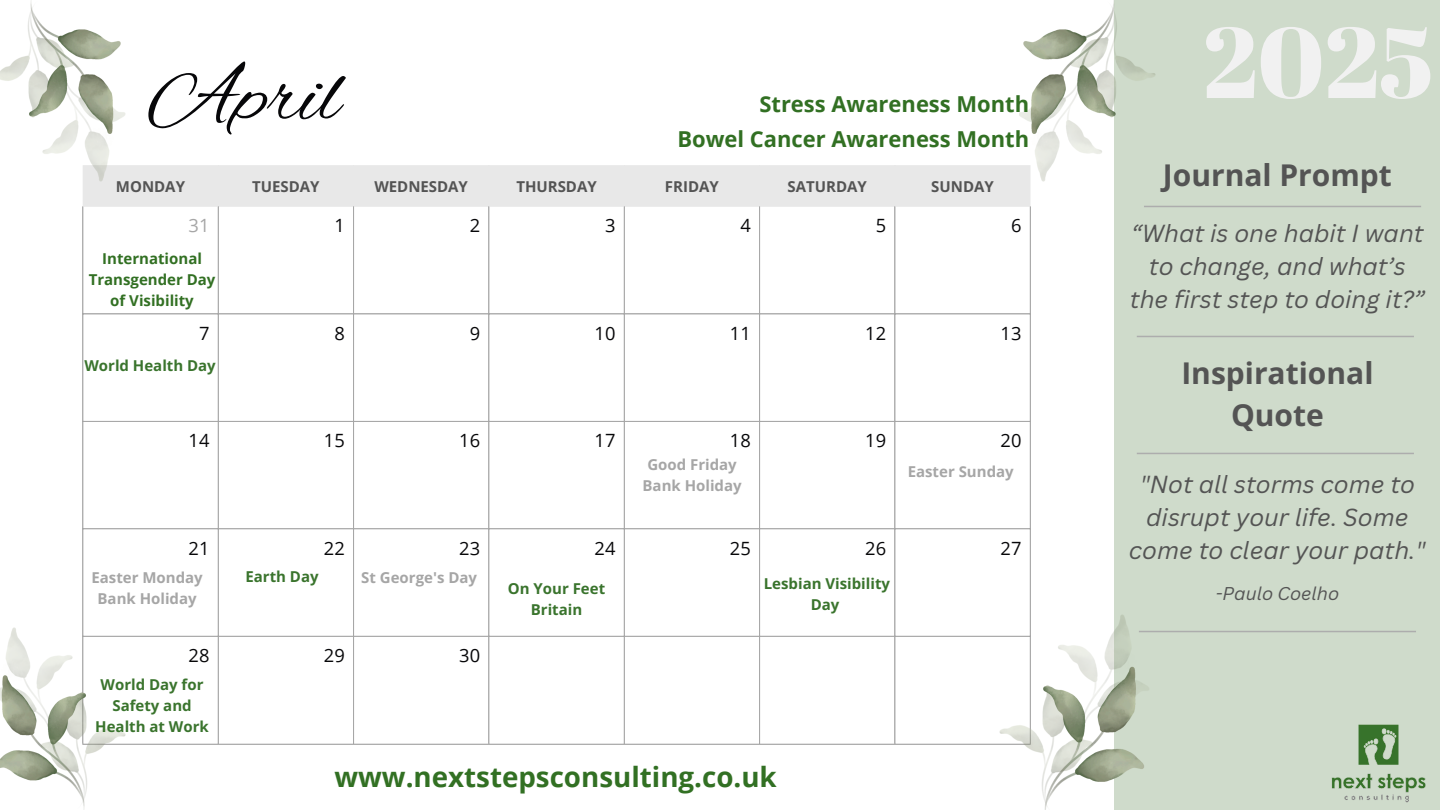
<style>
.page{position:relative;width:1440px;height:810px;background:#fff}
.page>*{position:absolute;margin:0;border:0;box-sizing:border-box;transform-origin:0 0}
.t1{font:100px "Abril Fatface";color:#f1f1f1}
.t2{font:85px "Alex Brush";color:#070709}
.t3{font:700 30px/42px "Open Sans";color:#545454;text-align:center}
.t4{font:700 27.7px "Open Sans";color:#327023}
.t5{font:italic 24px/33px "Canva Sans";color:#545454;text-align:center}
.t6{font:700 22px "Open Sans";color:#327023}
.t7{font:18.3px "Open Sans";color:#070709}
.t8{font:18.3px "Open Sans";color:#a6a6a6}
.t9{font:italic 18px "Canva Sans";color:#545454}
.t10{font:700 15px/21px "Open Sans";color:#3a742d;text-align:center}
.t11{font:700 15px "Open Sans";color:#a6a6a6}
.t12{font:700 15px "Open Sans";color:#545454}
.t13{font:700 15px/21px "Open Sans";color:#327023;text-align:center}
</style>
<div class="page">
<div style="left:1115px;top:0;width:325px;height:810px;background:#cfdbcb"></div>
<img style="left:1331px;top:724px;width:95px;height:79px">
<div style="left:83px;top:165px;width:947px;height:42px;background:#e8e8e8"></div>
<hr style="left:82px;top:207px;width:1px;height:537px;background:#a6a6a6">
<hr style="left:218px;top:207px;width:1px;height:537px;background:#a6a6a6">
<hr style="left:353px;top:207px;width:1px;height:537px;background:#a6a6a6">
<hr style="left:489px;top:207px;width:1px;height:537px;background:#a6a6a6">
<hr style="left:624px;top:207px;width:1px;height:537px;background:#a6a6a6">
<hr style="left:759px;top:207px;width:1px;height:537px;background:#a6a6a6">
<hr style="left:895px;top:207px;width:1px;height:537px;background:#a6a6a6">
<hr style="left:1030px;top:207px;width:1px;height:537px;background:#a6a6a6">
<hr style="left:82px;top:314px;width:949px;height:1px;background:#a6a6a6">
<hr style="left:82px;top:421px;width:949px;height:1px;background:#a6a6a6">
<hr style="left:82px;top:528px;width:949px;height:1px;background:#a6a6a6">
<hr style="left:82px;top:636px;width:949px;height:1px;background:#a6a6a6">
<hr style="left:82px;top:744px;width:949px;height:1px;background:#a6a6a6">
<hr style="left:1137px;top:336px;width:277px;height:1px;background:#adadad">
<hr style="left:1144px;top:206px;width:277px;height:1px;background:#adadad">
<hr style="left:1137px;top:453px;width:277px;height:1px;background:#adadad">
<hr style="left:1139px;top:631px;width:277px;height:1px;background:#adadad">
<img style="left:999px;top:614px;width:150px;height:196px">
<img style="left:0;top:628px;width:126px;height:182px">
<img style="left:0;top:0;width:126px;height:182px">
<img style="left:1019px;top:0;width:136px;height:182px">
<p class="t2" style="left:149px;top:48px;width:194px">April</p>
<p class="t6" style="left:759px;top:89px;width:271px">Stress Awareness Month</p>
<p class="t6" style="left:677px;top:124px;width:353px">Bowel Cancer Awareness Month</p>
<p class="t12" style="left:116px;top:176px;width:71px">MONDAY</p>
<p class="t12" style="left:252px;top:176px;width:69px">TUESDAY</p>
<h1 class="t12" style="left:374px;top:176px;width:95px">WEDNESDAY</h1>
<h3 class="t12" style="left:516px;top:176px;width:82px">THURSDAY</h3>
<p class="t12" style="left:665px;top:176px;width:55px">FRIDAY</p>
<h5 class="t12" style="left:788px;top:176px;width:81px">SATURDAY</h5>
<p class="t12" style="left:931px;top:176px;width:64px">SUNDAY</p>
<h3 class="t8" style="left:189px;top:213px;width:22px">31</h3>
<p class="t7" style="left:334px;top:213px;width:12px">1</p>
<h5 class="t7" style="left:470px;top:213px;width:12px">2</h5>
<h6 class="t7" style="left:605px;top:213px;width:12px">3</h6>
<p class="t7" style="left:740px;top:213px;width:12px">4</p>
<p class="t7" style="left:876px;top:213px;width:12px">5</p>
<h2 class="t7" style="left:1011px;top:213px;width:12px">6</h2>
<p class="t13" style="left:89px;top:248px;width:128px">International<br>Transgender Day of Visibility</p>
<h4 class="t7" style="left:199px;top:320px;width:12px">7</h4>
<h4 class="t7" style="left:334px;top:320px;width:12px">8</h4>
<p class="t7" style="left:470px;top:320px;width:12px">9</p>
<p class="t7" style="left:595px;top:320px;width:22px">10</p>
<p class="t7" style="left:730px;top:320px;width:22px">11</p>
<p class="t7" style="left:865px;top:320px;width:22px">12</p>
<p class="t7" style="left:1001px;top:320px;width:22px">13</p>
<p class="t10" style="left:84px;top:355px;width:133px">World Health Day</p>
<p class="t7" style="left:189px;top:428px;width:22px">14</p>
<p class="t7" style="left:324px;top:428px;width:22px">15</p>
<p class="t7" style="left:459px;top:428px;width:22px">16</p>
<p class="t7" style="left:595px;top:428px;width:22px">17</p>
<p class="t7" style="left:730px;top:428px;width:22px">18</p>
<p class="t7" style="left:865px;top:428px;width:22px">19</p>
<p class="t7" style="left:1001px;top:428px;width:22px">20</p>
<p class="t11" style="left:647px;top:454px;width:91px">Good Friday</p>
<p class="t11" style="left:643px;top:475px;width:101px">Bank Holiday</p>
<p class="t11" style="left:908px;top:461px;width:107px">Easter Sunday</p>
<p class="t7" style="left:189px;top:535px;width:22px">21</p>
<p class="t7" style="left:324px;top:535px;width:22px">22</p>
<p class="t7" style="left:459px;top:535px;width:22px">23</p>
<p class="t7" style="left:595px;top:535px;width:22px">24</p>
<p class="t7" style="left:730px;top:535px;width:22px">25</p>
<p class="t7" style="left:865px;top:535px;width:22px">26</p>
<p class="t7" style="left:1001px;top:535px;width:22px">27</p>
<p class="t11" style="left:91px;top:567px;width:113px">Easter Monday</p>
<p class="t11" style="left:98px;top:588px;width:101px">Bank Holiday</p>
<p class="t10" style="left:245px;top:566px;width:75px">Earth Day</p>
<p class="t11" style="left:361px;top:567px;width:117px">St George's Day</p>
<p class="t7" style="left:189px;top:643px;width:22px">28</p>
<p class="t7" style="left:324px;top:643px;width:22px">29</p>
<p class="t7" style="left:459px;top:643px;width:22px">30</p>
<p class="t10" style="left:95px;top:674px;width:115px">World Day for<br>Safety and<br>Health at Work</p>
<p class="t10" style="left:508px;top:578px;width:99px">On Your Feet<br>Britain</p>
<p class="t10" style="left:764px;top:573px;width:128px">Lesbian Visibility<br>Day</p>
<p class="t4" style="left:335px;top:757px;width:444px">www.nextstepsconsulting.co.uk</p>
<p class="t1" style="left:1203px;top:-8px;width:232px">2025</p>
<p class="t3" style="left:1163px;top:153px;width:230px">Journal Prompt</p>
<p class="t5" style="left:1130px;top:216px;width:296px">“What is one habit I want to change, and what’s the first step to doing it?”</p>
<p class="t3" style="left:1181px;top:352px;width:194px">Inspirational<br>Quote</p>
<p class="t5" style="left:1129px;top:467px;width:298px">"Not all storms come to disrupt your life. Some come to clear your path."</p>
<p class="t9" style="left:1216px;top:580px;width:125px">-Paulo Coelho</p>
</div>
